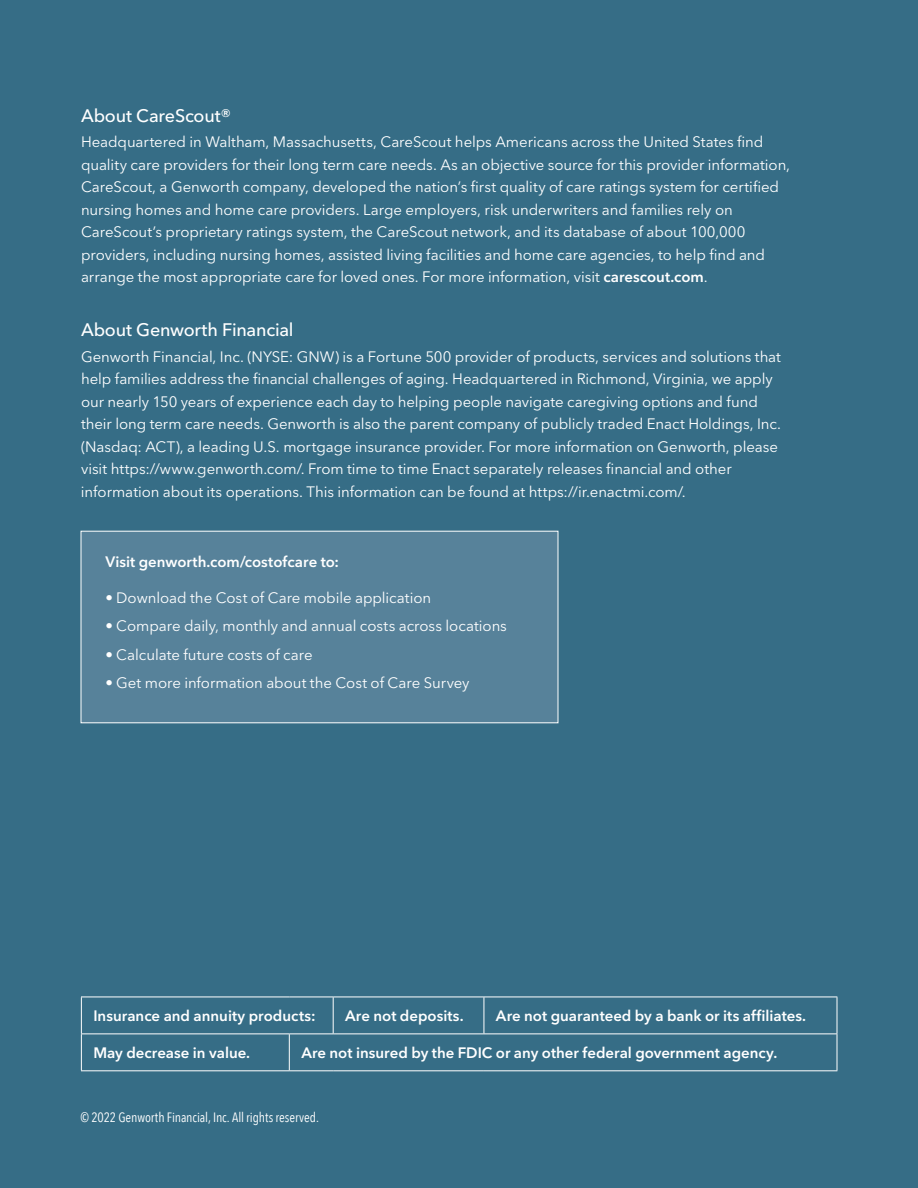
<style>
.page{position:relative;width:918px;height:1188px;background:#366d86}
.page>*{position:absolute;margin:0;border:0;box-sizing:border-box;transform-origin:0 0}
.t1{font:500 18px "Avenir Next LT Pro";letter-spacing:-.015em;color:#fff}
.t2{font:15px/22.5px "Avenir Next LT Pro";letter-spacing:-.005em;color:#fff}
.t3{font:600 15px "Avenir Next LT Pro";color:#fff}
.t4{font:13.5px "Avenir Next Condensed";letter-spacing:-.005em;color:#fff}
.s1{font-weight:600}
</style>
<div class="page">
<div style="left:81px;top:531px;width:477px;height:192px;background:#57829a"></div>
<div style="left:81px;top:531px;width:477px;height:192px;border:1px solid #fff"></div>
<hr style="left:81px;top:997px;width:208px;height:1px;background:#fff">
<hr style="left:81px;top:997px;width:1px;height:37px;background:#fff">
<hr style="left:289px;top:997px;width:44px;height:1px;background:#fff">
<hr style="left:333px;top:997px;width:151px;height:1px;background:#fff">
<hr style="left:333px;top:997px;width:1px;height:37px;background:#fff">
<hr style="left:484px;top:997px;width:353px;height:1px;background:#fff">
<hr style="left:484px;top:997px;width:1px;height:37px;background:#fff">
<hr style="left:837px;top:997px;width:1px;height:37px;background:#fff">
<hr style="left:81px;top:1034px;width:208px;height:1px;background:#fff">
<hr style="left:81px;top:1034px;width:1px;height:36px;background:#fff">
<hr style="left:289px;top:1034px;width:44px;height:1px;background:#fff">
<hr style="left:289px;top:1034px;width:1px;height:36px;background:#fff">
<hr style="left:333px;top:1034px;width:151px;height:1px;background:#fff">
<hr style="left:484px;top:1034px;width:353px;height:1px;background:#fff">
<hr style="left:837px;top:1034px;width:1px;height:36px;background:#fff">
<hr style="left:81px;top:1070px;width:208px;height:1px;background:#fff">
<hr style="left:289px;top:1070px;width:44px;height:1px;background:#fff">
<hr style="left:333px;top:1070px;width:151px;height:1px;background:#fff">
<hr style="left:484px;top:1070px;width:353px;height:1px;background:#fff">
<p class="t1" style="left:81px;top:104px;width:152px">About CareScout®</p>
<p class="t2" style="left:81px;top:131px;width:711px">Headquartered in Waltham, Massachusetts, CareScout helps Americans across the United States find quality care providers for their long term care needs. As an objective source for this provider information, CareScout, a Genworth company, developed the nation’s first quality of care ratings system for certified nursing homes and home care providers. Large employers, risk underwriters and families rely on CareScout’s proprietary ratings system, the CareScout network, and its database of about 100,000 providers, including nursing homes, assisted living facilities and home care agencies, to help find and arrange the most appropriate care for loved ones. For more information, visit <span class="s1">carescout.com</span>.</p>
<p class="t1" style="left:81px;top:319px;width:214px">About Genworth Financial</p>
<p class="t2" style="left:81px;top:345px;width:702px">Genworth Financial, Inc. (NYSE: GNW) is a Fortune 500 provider of products, services and solutions that help families address the financial challenges of aging. Headquartered in Richmond, Virginia, we apply our nearly 150 years of experience each day to helping people navigate caregiving options and fund their long term care needs. Genworth is also the parent company of publicly traded Enact Holdings, Inc. (Nasdaq: ACT), a leading U.S. mortgage insurance provider. For more information on Genworth, please visit https://www.genworth.com/. From time to time Enact separately releases financial and other information about its operations. This information can be found at https://ir.enactmi.com/.</p>
<p class="t3" style="left:105px;top:553px;width:235px">Visit genworth.com/costofcare to:</p>
<p class="t2" style="left:105px;top:586px;width:327px">• Download the Cost of Care mobile application</p>
<p class="t2" style="left:105px;top:615px;width:403px">• Compare daily, monthly and annual costs across locations</p>
<p class="t2" style="left:105px;top:643px;width:209px">• Calculate future costs of care</p>
<p class="t2" style="left:105px;top:672px;width:366px">• Get more information about the Cost of Care Survey</p>
<p class="t3" style="left:93px;top:1007px;width:224px">Insurance and annuity products:</p>
<p class="t3" style="left:345px;top:1007px;width:120px">Are not deposits.</p>
<p class="t3" style="left:496px;top:1007px;width:312px">Are not guaranteed by a bank or its affiliates.</p>
<p class="t3" style="left:93px;top:1044px;width:158px">May decrease in value.</p>
<p class="t3" style="left:301px;top:1044px;width:478px">Are not insured by the FDIC or any other federal government agency.</p>
<p class="t4" style="left:81px;top:1106px;width:240px">© 2022 Genworth Financial, Inc. All rights reserved.</p>
</div>
